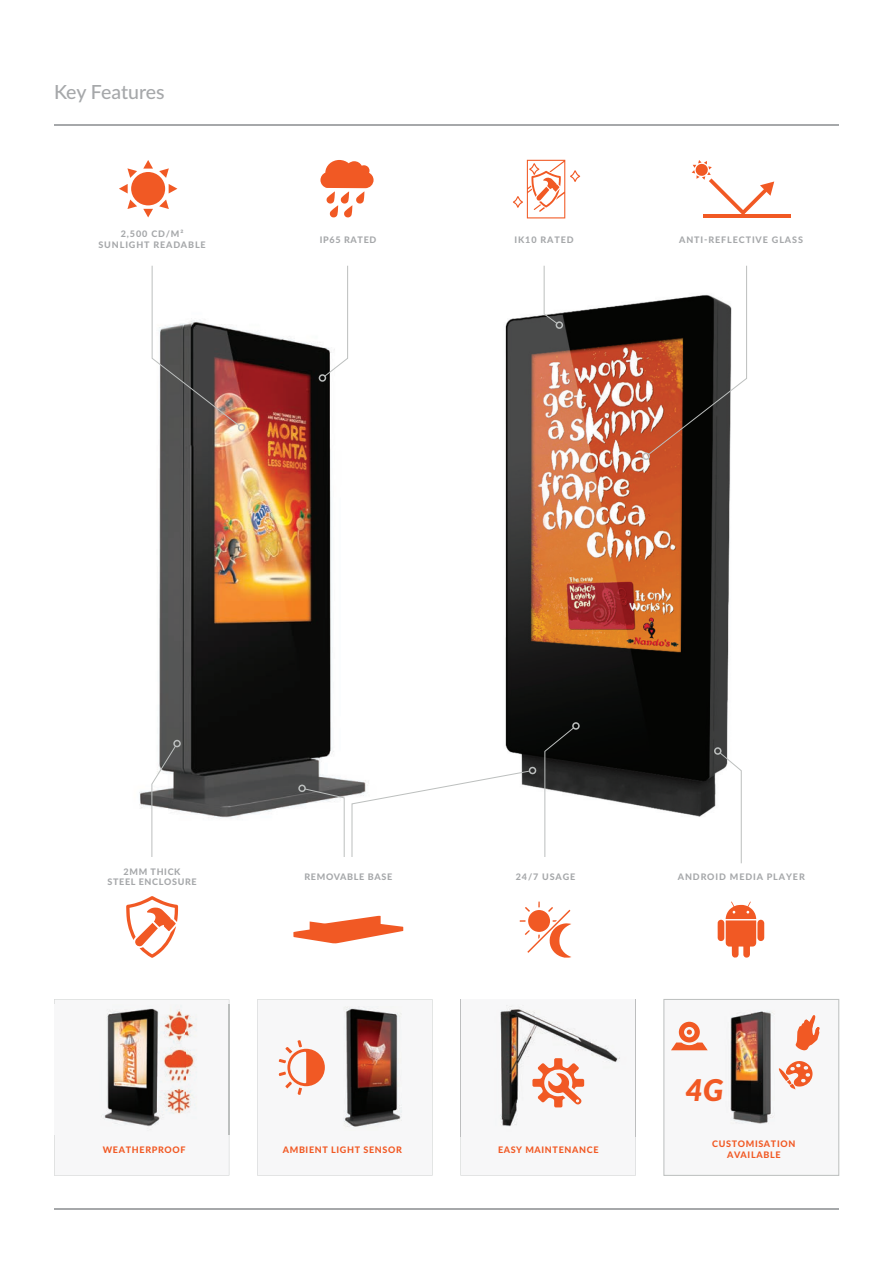
<style>
.page{position:relative;width:893px;height:1263px;background:#fff}
.page>*{position:absolute;margin:0;border:0;box-sizing:border-box;transform-origin:0 0}
.t1{font:italic 900 30px "Lato";color:#f15924}
.t2{font:500 19.5px "Lato";color:#a6a8aa}
.t3{font:800 9px/10.8px "Lato";letter-spacing:.1em;color:#a6a8aa;text-align:center}
.t4{font:800 9px/10.8px "Lato";letter-spacing:.075em;color:#f15924;text-align:center}
.t5{font:800 9px/10.8px "Lato";letter-spacing:.075em;color:#a6a8aa;text-align:center}
</style>
<div class="page">
<svg style="left:718px;top:901px;width:46px;height:57px"></svg>
<hr style="left:54px;top:1208px;width:785px;height:1px;background:#a6a8aa">
<hr style="left:54px;top:124px;width:785px;height:2px;background:#a6a8aa">
<img style="left:139px;top:280px;width:592px;height:570px">
<svg style="left:152px;top:265px;width:88px;height:161px"></svg>
<div style="left:238px;top:424px;width:7px;height:7px;border:2px solid #bcbfbe;border-radius:50%"></div>
<svg style="left:324px;top:265px;width:24px;height:112px"></svg>
<div style="left:319px;top:374px;width:7px;height:8px;border:2px solid #bcbfbe;border-radius:50%"></div>
<svg style="left:544px;top:265px;width:13px;height:59px"></svg>
<div style="left:556px;top:321px;width:7px;height:8px;border:2px solid #bcbfbe;border-radius:50%"></div>
<svg style="left:648px;top:265px;width:99px;height:190px"></svg>
<div style="left:642px;top:452px;width:8px;height:8px;border:2px solid #bcbfbe;border-radius:50%"></div>
<svg style="left:544px;top:727px;width:30px;height:130px"></svg>
<div style="left:572px;top:722px;width:8px;height:8px;border:2px solid #bcbfbe;border-radius:50%"></div>
<svg style="left:54px;top:999px;width:175px;height:176px"></svg>
<img style="left:55px;top:1004px;width:175px;height:130px">
<svg style="left:119px;top:160px;width:58px;height:57px"></svg>
<svg style="left:126px;top:896px;width:52px;height:62px"></svg>
<svg style="left:152px;top:746px;width:24px;height:111px"></svg>
<div style="left:173px;top:740px;width:8px;height:7px;border:2px solid #bcbfbe;border-radius:50%"></div>
<svg style="left:305px;top:788px;width:40px;height:69px"></svg>
<div style="left:298px;top:784px;width:8px;height:8px;border:2px solid #bcbfbe;border-radius:50%"></div>
<svg style="left:538px;top:901px;width:2px;height:6px"></svg>
<svg style="left:520px;top:920px;width:6px;height:2px"></svg>
<svg style="left:527px;top:910px;width:43px;height:43px"></svg>
<svg style="left:525px;top:930px;width:5px;height:5px"></svg>
<svg style="left:548px;top:907px;width:5px;height:5px"></svg>
<svg style="left:525px;top:907px;width:5px;height:5px"></svg>
<svg style="left:549px;top:920px;width:22px;height:37px"></svg>
<svg style="left:352px;top:771px;width:178px;height:86px"></svg>
<div style="left:529px;top:767px;width:7px;height:7px;border:2px solid #bcbfbe;border-radius:50%"></div>
<svg style="left:720px;top:752px;width:22px;height:112px"></svg>
<div style="left:714px;top:747px;width:7px;height:8px;border:2px solid #bcbfbe;border-radius:50%"></div>
<svg style="left:663px;top:999px;width:176px;height:177px"></svg>
<svg style="left:293px;top:916px;width:110px;height:27px"></svg>
<svg style="left:513px;top:160px;width:67px;height:58px"></svg>
<svg style="left:320px;top:160px;width:54px;height:58px"></svg>
<svg style="left:460px;top:999px;width:176px;height:176px"></svg>
<svg style="left:257px;top:999px;width:175px;height:176px"></svg>
<hr style="left:703px;top:214px;width:87px;height:3px;background:#f15924">
<svg style="left:692px;top:160px;width:82px;height:54px"></svg>
<h2 class="t2" style="left:54px;top:77px;width:112px">Key Features</h2>
<p class="t3" style="left:98px;top:228px;width:109px">2,500 CD/M²<br>SUNLIGHT READABLE</p>
<p class="t5" style="left:320px;top:234px;width:58px">IP65 RATED</p>
<p class="t3" style="left:514px;top:234px;width:61px">IK10 RATED</p>
<p class="t3" style="left:679px;top:234px;width:125px">ANTI-REFLECTIVE GLASS</p>
<p class="t5" style="left:107px;top:865px;width:91px">2MM THICK<br>STEEL ENCLOSURE</p>
<p class="t5" style="left:304px;top:871px;width:89px">REMOVABLE BASE</p>
<p class="t3" style="left:516px;top:871px;width:61px">24/7 USAGE</p>
<p class="t3" style="left:678px;top:871px;width:129px">ANDROID MEDIA PLAYER</p>
<h1 class="t1" style="left:686px;top:1067px;width:39px">4G</h1>
<p class="t4" style="left:103px;top:1143px;width:84px">WEATHERPROOF</p>
<p class="t4" style="left:283px;top:1143px;width:121px">AMBIENT LIGHT SENSOR</p>
<p class="t4" style="left:498px;top:1143px;width:102px">EASY MAINTENANCE</p>
<p class="t4" style="left:712px;top:1138px;width:85px">CUSTOMISATION<br>AVAILABLE</p>
</div>
